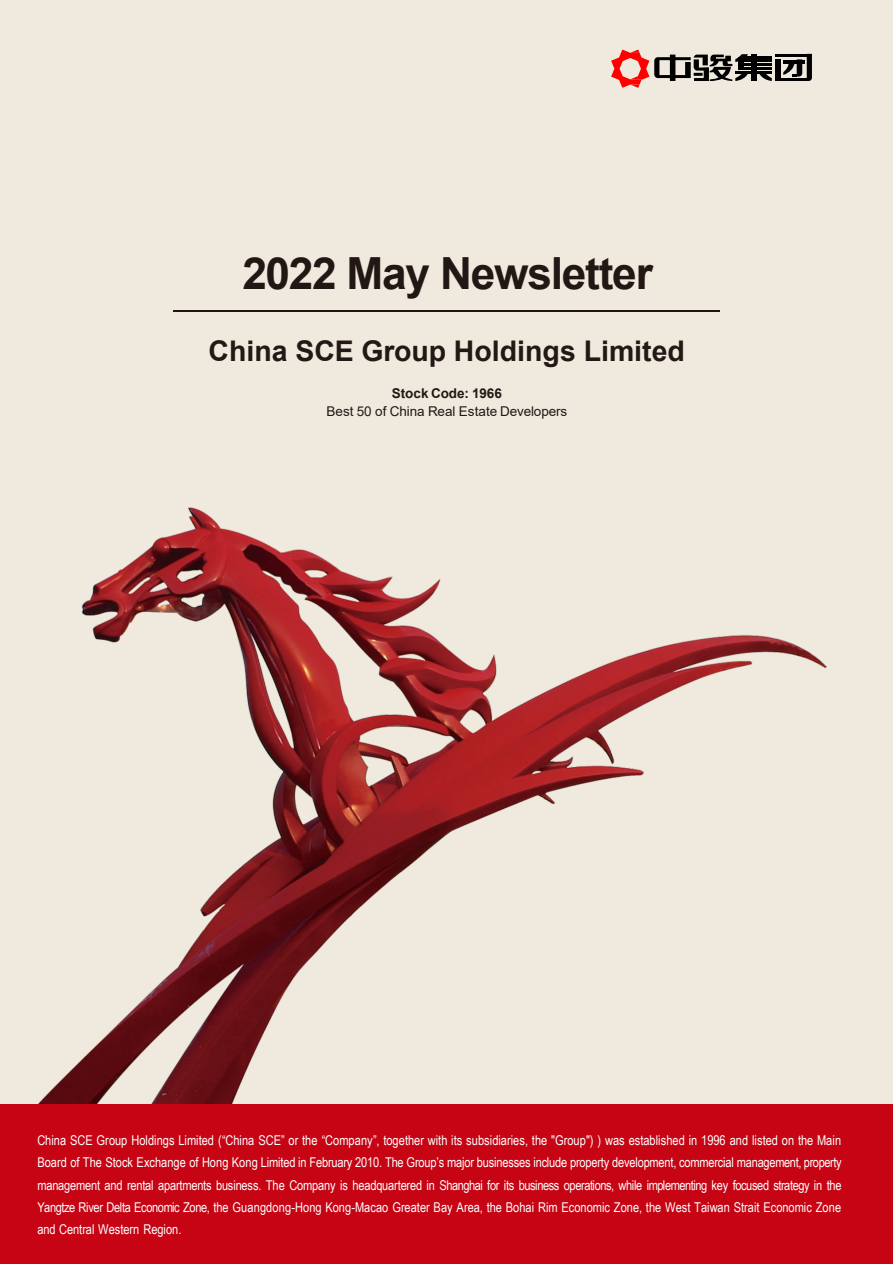
<style>
.page{position:relative;width:893px;height:1264px;background:#fff}
.page>*{position:absolute;margin:0;border:0;box-sizing:border-box;transform-origin:0 0}
.t1{font:700 44.25px "Arial";letter-spacing:-.03em;color:#221714}
.t2{font:700 28.5px "Arial";color:#221815}
.t3{font:13.5px/22.2px "Arial Narrow";letter-spacing:-.005em;color:#fff;text-align:justify}
.t4{font:13.5px "Arial";letter-spacing:-.01em;color:#221815}
.t5{font:700 13.5px "Arial";letter-spacing:-.01em;color:#221815}
</style>
<div class="page">
<div style="left:0;top:0;width:892px;height:1263px;background:#efeadd"></div>
<img style="left:38px;top:507px;width:789px;height:597px">
<div style="left:0;top:1104px;width:892px;height:159px;background:#c60414"></div>
<hr style="left:775px;top:54px;width:36px;height:3px;background:#000">
<hr style="left:775px;top:78px;width:31px;height:3px;background:#000">
<div style="left:775px;top:59px;width:6px;height:22px;background:#000"></div>
<svg style="left:783px;top:57px;width:28px;height:24px"></svg>
<hr style="left:742px;top:56px;width:29px;height:3px;background:#000">
<hr style="left:742px;top:59px;width:29px;height:3px;background:#000">
<hr style="left:742px;top:63px;width:29px;height:3px;background:#000">
<hr style="left:742px;top:67px;width:29px;height:3px;background:#000">
<hr style="left:735px;top:71px;width:36px;height:3px;background:#000">
<div style="left:750px;top:54px;width:6px;height:27px;background:#000"></div>
<svg style="left:759px;top:74px;width:12px;height:7px"></svg>
<svg style="left:611px;top:50px;width:137px;height:38px"></svg>
<img style="left:174px;top:310px;width:545px;height:2px">
<h2 class="t1" style="left:242px;top:242px;width:412px">2022 May Newsletter</h2>
<p class="t2" style="left:208px;top:330px;width:478px">China SCE Group Holdings Limited</p>
<p class="t5" style="left:391px;top:384px;width:112px">Stock Code: 1966</p>
<p class="t4" style="left:326px;top:401px;width:242px">Best 50 of China Real Estate Developers</p>
<p class="t3" style="left:37px;top:1128px;width:805px">China SCE Group Holdings Limited (“China SCE” or the “Company”, together with its subsidiaries, the "Group") ) was established in 1996 and listed on the Main Board of The Stock Exchange of Hong Kong Limited in February 2010. The Group’s major businesses include property development, commercial management, property management and rental apartments business. The Company is headquartered in Shanghai for its business operations, while implementing key focused strategy in the Yangtze River Delta Economic Zone, the Guangdong-Hong Kong-Macao Greater Bay Area, the Bohai Rim Economic Zone, the West Taiwan Strait Economic Zone and Central Western Region.</p>
</div>
